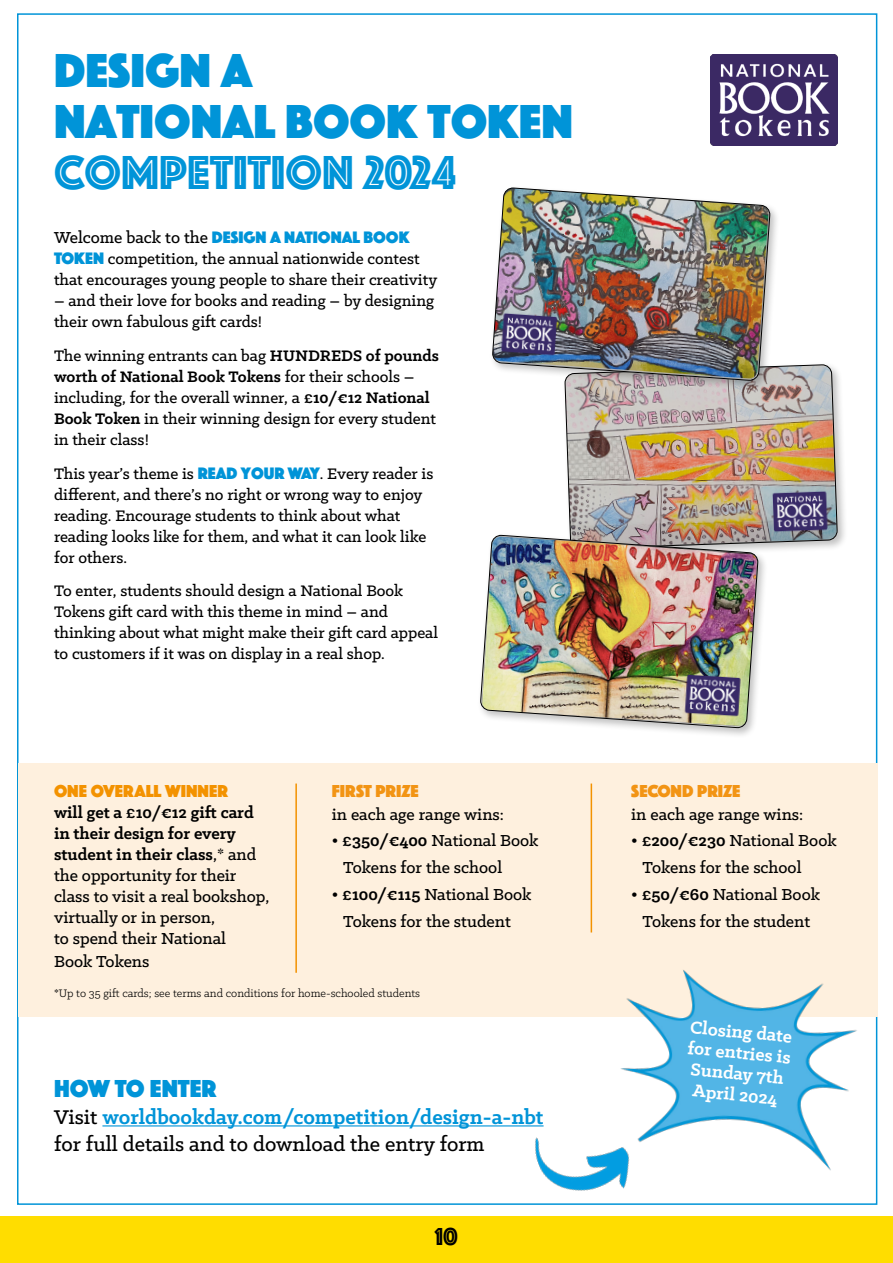
<style>
.page{position:relative;width:893px;height:1263px;background:#fff}
.page>*{position:absolute;margin:0;border:0;box-sizing:border-box;transform-origin:0 0}
.t1{font:49.5px/51px "Phosphate Solid";color:#0094d8}
.t2{font:49.5px "Phosphate Inline";color:#0094d8}
.t3{font:25.5px "Phosphate Solid";color:#0094d8}
.t4{font:25.5px "Phosphate Inline";color:#000}
.t5{font:500 22.5px/27px "Klinic Slab";color:#000}
.t6{font:700 19.5px/20.9px "Klinic Slab";color:#fff;text-align:center}
.t7{font:500 18px/21.1px "Klinic Slab";color:#000}
.t8{font:18px "Phosphate Solid";color:#f29414}
.t9{font:18px "Phosphate Solid";color:#f39200}
.t10{font:500 17.25px/21px "Klinic Slab";color:#000}
.t11{font:17.25px "Phosphate Solid";color:#0094d8}
.t12{font:12.3px "Klinic Slab";color:#000}
.s1{font-family:"Klinic Slab";font-weight:500;font-size:18px;color:#000}
.s2{font-family:"Phosphate Solid";font-weight:400;color:#0094d8}
.s3{font-weight:700}
.s4{font-weight:700;color:#0094d8}
</style>
<div class="page">
<div style="left:18px;top:763px;width:859px;height:253px;background:#fef0de"></div>
<hr style="left:295px;top:783px;width:2px;height:190px;background:#f39200">
<hr style="left:591px;top:783px;width:1px;height:149px;background:#f39200">
<hr style="left:102px;top:1125px;width:442px;height:1px;background:#0094d8">
<img style="left:711px;top:54px;width:126px;height:91px">
<img style="left:504px;top:1125px;width:163px;height:80px">
<img style="left:596px;top:943px;width:282px;height:246px">
<div style="left:562px;top:361px;width:286px;height:198px;background:#000;opacity:.25"></div>
<img style="left:565px;top:365px;width:272px;height:184px">
<div style="left:489px;top:185px;width:292px;height:206px;background:#000;opacity:.25"></div>
<img style="left:492px;top:188px;width:278px;height:193px">
<div style="left:477px;top:532px;width:292px;height:206px;background:#000;opacity:.25"></div>
<img style="left:480px;top:535px;width:278px;height:193px">
<div style="left:0;top:1216px;width:893px;height:46px;background:#fd0"></div>
<h1 class="t1" style="left:54px;top:42px;width:521px">DESIGN A<br>NATIONAL BOOK TOKEN</h1>
<h1 class="t2" style="left:54px;top:137px;width:403px">COMPETITION 2024</h1>
<p class="t11" style="left:54px;top:225px;width:357px"><span class="s1">Welcome back to the</span> DESIGN A NATIONAL BOOK</p>
<p class="t10" style="left:54px;top:248px;width:385px"><span class="s2">TOKEN</span> competition, the annual nationwide contest that encourages young people to share their creativity</p>
<p class="t10" style="left:54px;top:290px;width:382px">– and their love for books and reading – by designing their own fabulous gift cards!</p>
<p class="t10" style="left:54px;top:345px;width:387px">The winning entrants can bag <span class="s3">HUNDREDS of pounds worth of National Book Tokens</span> for their schools – including, for the overall winner, a <span class="s3">£10/€12 National Book Token</span> in their winning design for every student in their class!</p>
<p class="t10" style="left:54px;top:462px;width:381px">This year’s theme is <span class="s2">READ YOUR WAY</span>. Every reader is different, and there’s no right or wrong way to enjoy reading. Encourage students to think about what reading looks like for them, and what it can look like for others.</p>
<p class="t10" style="left:54px;top:580px;width:386px">To enter, students should design a National Book Tokens gift card with this theme in mind – and thinking about what might make their gift card appeal to customers if it was on display in a real shop.</p>
<p class="t9" style="left:54px;top:778px;width:175px">ONE OVERALL WINNER</p>
<p class="t7" style="left:54px;top:801px;width:217px"><span class="s3">will get a £10/€12 gift card in their design for every student in their class</span>,* and the opportunity for their class to visit a real bookshop, virtually or in person,<br>to spend their National<br>Book Tokens</p>
<p class="t12" style="left:54px;top:985px;width:368px">*Up to 35 gift cards; see terms and conditions for home-schooled students</p>
<p class="t8" style="left:332px;top:778px;width:88px">FIRST PRIZE</p>
<p class="t7" style="left:332px;top:803px;width:174px">in each age range wins:</p>
<p class="t7" style="left:343px;top:827px;width:197px;line-height:26.7px;text-indent:-11px"><span class="s3">• £350/€400</span> National Book<br>Tokens for the school</p>
<p class="t7" style="left:332px;top:880px;width:201px;line-height:26.7px;text-align:center"><span class="s3">• £100/€115</span> National Book<br>Tokens for the student</p>
<h2 class="t3" style="left:54px;top:1070px;width:164px">HOW TO ENTER</h2>
<h3 class="t5" style="left:54px;top:1103px;width:491px">Visit <span class="s4">worldbookday.com/competition/design-a-nbt </span>for full details and to download the entry form</h3>
<h2 class="t4" style="left:435px;top:1218px;width:24px">10</h2>
<p class="t8" style="left:631px;top:778px;width:111px">SECOND PRIZE</p>
<p class="t7" style="left:631px;top:803px;width:174px">in each age range wins:</p>
<p class="t7" style="left:643px;top:827px;width:196px;line-height:26.7px;text-indent:-11px"><span class="s3">• £200/€230</span> National Book<br>Tokens for the school</p>
<p class="t7" style="left:631px;top:880px;width:190px;line-height:26.7px;text-align:center"><span class="s3">• £50/€60</span> National Book<br>Tokens for the student</p>
<p class="t6" style="left:691px;top:1016px;width:105px;rotate:6deg">Closing date for entries is<br>Sunday 7th<br>April 2024</p>
</div>
